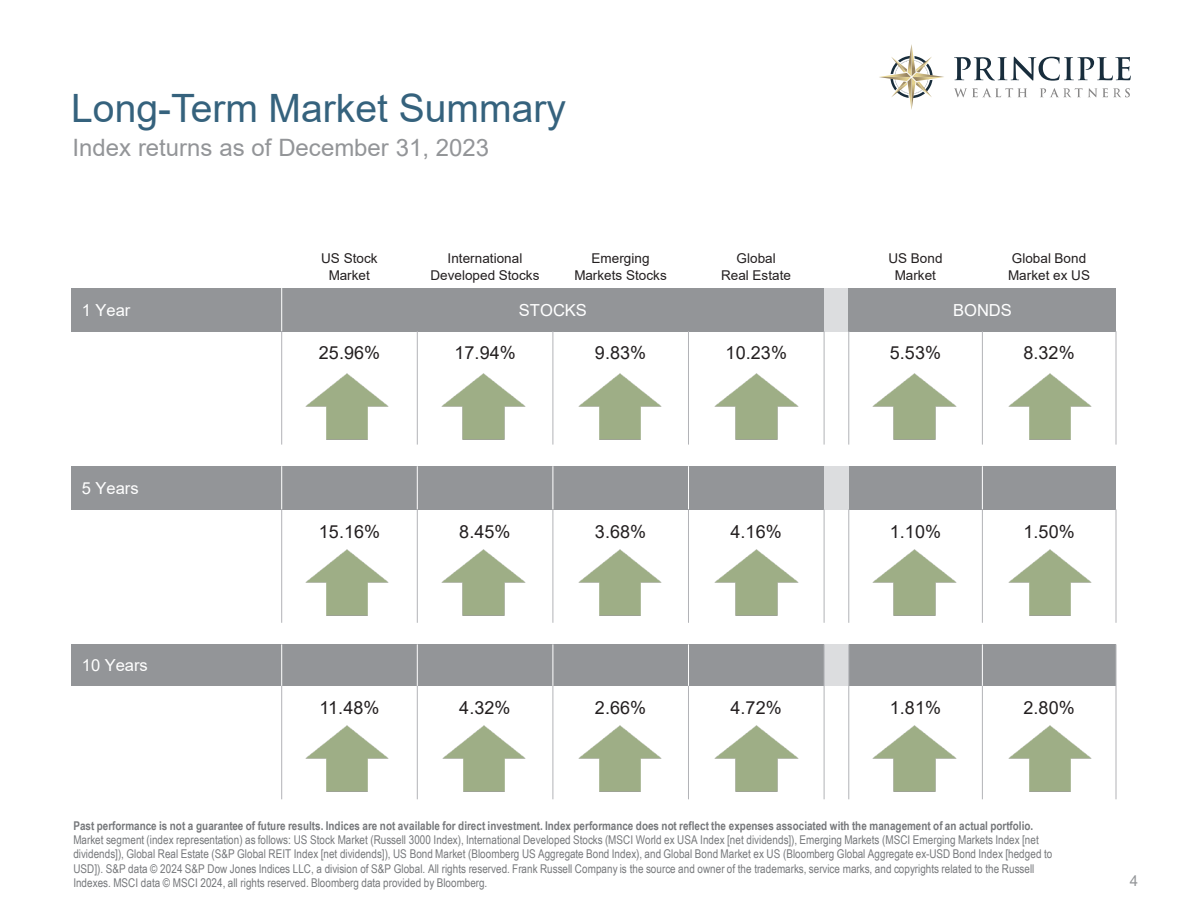
<style>
.page{position:relative;width:1188px;height:918px;background:#fff}
.page>*{position:absolute;margin:0;border:0;box-sizing:border-box;transform-origin:0 0}
.t1{font:39px "Arial";color:#35627d}
.t2{font:24px "Arial";color:#939598}
.t3{font:18px "Arial";letter-spacing:.005em;color:#231f20}
.t4{font:16.5px "Arial";color:#fff}
.t5{font:15px "Arial";color:#939598}
.t6{font:13.5px/16.2px "Arial";letter-spacing:.005em;color:#231f20;text-align:center}
.t7{font:12px/14.4px "Arial Narrow";letter-spacing:.005em;color:#76787b}
.s1{font-weight:700}
</style>
<div class="page">
<div style="left:71px;top:288px;width:211px;height:43px;background:#939598"></div>
<div style="left:282px;top:288px;width:542px;height:43px;background:#939598"></div>
<div style="left:824px;top:288px;width:25px;height:43px;background:#dcdddf"></div>
<div style="left:849px;top:288px;width:267px;height:43px;background:#939598"></div>
<div style="left:71px;top:466px;width:211px;height:43px;background:#939598"></div>
<div style="left:282px;top:466px;width:135px;height:43px;background:#939598"></div>
<div style="left:417px;top:466px;width:136px;height:43px;background:#939598"></div>
<div style="left:553px;top:466px;width:135px;height:43px;background:#939598"></div>
<div style="left:688px;top:466px;width:136px;height:43px;background:#939598"></div>
<div style="left:824px;top:466px;width:25px;height:43px;background:#dcdddf"></div>
<div style="left:849px;top:466px;width:133px;height:43px;background:#939598"></div>
<div style="left:982px;top:466px;width:134px;height:43px;background:#939598"></div>
<div style="left:71px;top:644px;width:211px;height:42px;background:#939598"></div>
<div style="left:282px;top:644px;width:135px;height:42px;background:#939598"></div>
<div style="left:417px;top:644px;width:136px;height:42px;background:#939598"></div>
<div style="left:553px;top:644px;width:135px;height:42px;background:#939598"></div>
<div style="left:688px;top:644px;width:136px;height:42px;background:#939598"></div>
<div style="left:824px;top:644px;width:25px;height:42px;background:#dcdddf"></div>
<div style="left:849px;top:644px;width:133px;height:42px;background:#939598"></div>
<div style="left:982px;top:644px;width:134px;height:42px;background:#939598"></div>
<hr style="left:281px;top:288px;width:1px;height:43px;background:#fff">
<hr style="left:281px;top:331px;width:1px;height:114px;background:#b2b3b7">
<hr style="left:281px;top:466px;width:1px;height:43px;background:#fff">
<hr style="left:281px;top:509px;width:1px;height:114px;background:#b2b3b7">
<hr style="left:281px;top:644px;width:1px;height:42px;background:#fff">
<hr style="left:281px;top:686px;width:1px;height:113px;background:#b2b3b7">
<hr style="left:417px;top:331px;width:1px;height:114px;background:#b2b3b7">
<hr style="left:417px;top:466px;width:1px;height:43px;background:#fff">
<hr style="left:417px;top:509px;width:1px;height:114px;background:#b2b3b7">
<hr style="left:417px;top:644px;width:1px;height:42px;background:#fff">
<hr style="left:417px;top:686px;width:1px;height:113px;background:#b2b3b7">
<hr style="left:553px;top:331px;width:1px;height:114px;background:#b2b3b7">
<hr style="left:553px;top:466px;width:1px;height:43px;background:#fff">
<hr style="left:553px;top:509px;width:1px;height:114px;background:#b2b3b7">
<hr style="left:553px;top:644px;width:1px;height:42px;background:#fff">
<hr style="left:553px;top:686px;width:1px;height:113px;background:#b2b3b7">
<hr style="left:688px;top:331px;width:1px;height:114px;background:#b2b3b7">
<hr style="left:688px;top:466px;width:1px;height:43px;background:#fff">
<hr style="left:688px;top:509px;width:1px;height:114px;background:#b2b3b7">
<hr style="left:688px;top:644px;width:1px;height:42px;background:#fff">
<hr style="left:688px;top:686px;width:1px;height:113px;background:#b2b3b7">
<hr style="left:824px;top:331px;width:1px;height:114px;background:#b2b3b7">
<hr style="left:824px;top:509px;width:1px;height:114px;background:#b2b3b7">
<hr style="left:824px;top:644px;width:1px;height:155px;background:#b2b3b7">
<hr style="left:848px;top:331px;width:1px;height:114px;background:#b2b3b7">
<hr style="left:848px;top:509px;width:1px;height:114px;background:#b2b3b7">
<hr style="left:848px;top:644px;width:1px;height:155px;background:#b2b3b7">
<hr style="left:982px;top:331px;width:1px;height:114px;background:#b2b3b7">
<hr style="left:982px;top:466px;width:1px;height:43px;background:#fff">
<hr style="left:982px;top:509px;width:1px;height:114px;background:#b2b3b7">
<hr style="left:982px;top:644px;width:1px;height:42px;background:#fff">
<hr style="left:982px;top:686px;width:1px;height:113px;background:#b2b3b7">
<hr style="left:1116px;top:331px;width:1px;height:114px;background:#b2b3b7">
<hr style="left:1116px;top:509px;width:1px;height:114px;background:#b2b3b7">
<hr style="left:1116px;top:644px;width:1px;height:155px;background:#b2b3b7">
<img style="left:873px;top:374px;width:83px;height:66px">
<img style="left:873px;top:726px;width:83px;height:65px">
<img style="left:1009px;top:550px;width:83px;height:65px">
<img style="left:1009px;top:726px;width:83px;height:65px">
<img style="left:715px;top:550px;width:83px;height:65px">
<img style="left:305px;top:550px;width:83px;height:65px">
<img style="left:715px;top:726px;width:83px;height:65px">
<img style="left:306px;top:726px;width:83px;height:65px">
<img style="left:442px;top:726px;width:83px;height:65px">
<img style="left:578px;top:726px;width:84px;height:65px">
<img style="left:1009px;top:374px;width:83px;height:66px">
<img style="left:578px;top:374px;width:84px;height:66px">
<img style="left:305px;top:374px;width:83px;height:66px">
<img style="left:442px;top:374px;width:83px;height:66px">
<img style="left:715px;top:374px;width:83px;height:66px">
<img style="left:578px;top:550px;width:84px;height:65px">
<img style="left:873px;top:550px;width:83px;height:65px">
<img style="left:442px;top:550px;width:83px;height:65px">
<svg style="left:879px;top:44px;width:65px;height:66px"></svg>
<svg style="left:954px;top:88px;width:73px;height:9px"></svg>
<svg style="left:1040px;top:88px;width:90px;height:9px"></svg>
<svg style="left:954px;top:57px;width:177px;height:24px"></svg>
<p class="t1" style="left:71px;top:82px;width:496px">Long-Term Market Summary</p>
<p class="t2" style="left:73px;top:131px;width:418px">Index returns as of December 31, 2023</p>
<p class="t6" style="left:321px;top:250px;width:58px">US Stock<br>Market</p>
<p class="t6" style="left:431px;top:250px;width:110px">International<br>Developed Stocks</p>
<p class="t6" style="left:574px;top:250px;width:94px">Emerging<br>Markets Stocks</p>
<p class="t6" style="left:721px;top:250px;width:71px">Global<br>Real Estate</p>
<p class="t6" style="left:888px;top:250px;width:56px">US Bond<br>Market</p>
<p class="t6" style="left:1008px;top:250px;width:83px;text-align:left">Global Bond<br>Market ex US</p>
<p class="t4" style="left:82px;top:299px;width:50px">1 Year</p>
<p class="t4" style="left:519px;top:299px;width:70px">STOCKS</p>
<p class="t4" style="left:953px;top:299px;width:60px">BONDS</p>
<p class="t3" style="left:319px;top:341px;width:63px">25.96%</p>
<p class="t3" style="left:454px;top:341px;width:63px">17.94%</p>
<p class="t3" style="left:595px;top:341px;width:53px">9.83%</p>
<p class="t3" style="left:726px;top:341px;width:63px">10.23%</p>
<p class="t3" style="left:890px;top:341px;width:53px">5.53%</p>
<p class="t3" style="left:1023px;top:341px;width:53px">8.32%</p>
<p class="t4" style="left:82px;top:477px;width:58px">5 Years</p>
<p class="t4" style="left:82px;top:654px;width:68px">10 Years</p>
<p class="t3" style="left:319px;top:519px;width:63px">15.16%</p>
<p class="t3" style="left:459px;top:519px;width:53px">8.45%</p>
<p class="t3" style="left:595px;top:519px;width:53px">3.68%</p>
<p class="t3" style="left:731px;top:519px;width:53px">4.16%</p>
<p class="t3" style="left:890px;top:519px;width:53px">1.10%</p>
<p class="t3" style="left:1023px;top:519px;width:53px">1.50%</p>
<p class="t3" style="left:319px;top:695px;width:62px">11.48%</p>
<p class="t3" style="left:459px;top:695px;width:53px">4.32%</p>
<p class="t3" style="left:595px;top:695px;width:53px">2.66%</p>
<p class="t3" style="left:731px;top:695px;width:53px">4.72%</p>
<p class="t3" style="left:890px;top:695px;width:53px">1.81%</p>
<p class="t3" style="left:1023px;top:695px;width:53px">2.80%</p>
<p class="t7" style="left:73px;top:818px;width:980px"><span class="s1">Past performance is not a guarantee of future results. Indices are not available for direct investment. Index performance does not reflect the expenses associated with the management of an actual portfolio.<br></span>Market segment (index representation) as follows: US Stock Market (Russell 3000 Index), International Developed Stocks (MSCI World ex USA Index [net dividends]), Emerging Markets (MSCI Emerging Markets Index [net dividends]), Global Real Estate (S&amp;P Global REIT Index [net dividends]), US Bond Market (Bloomberg US Aggregate Bond Index), and Global Bond Market ex US (Bloomberg Global Aggregate ex-USD Bond Index [hedged to USD]). S&amp;P data © 2024 S&amp;P Dow Jones Indices LLC, a division of S&amp;P Global. All rights reserved. Frank Russell Company is the source and owner of the trademarks, service marks, and copyrights related to the Russell Indexes. MSCI data © MSCI 2024, all rights reserved. Bloomberg data provided by Bloomberg.</p>
<p class="t5" style="left:1130px;top:871px;width:10px">4</p>
</div>
